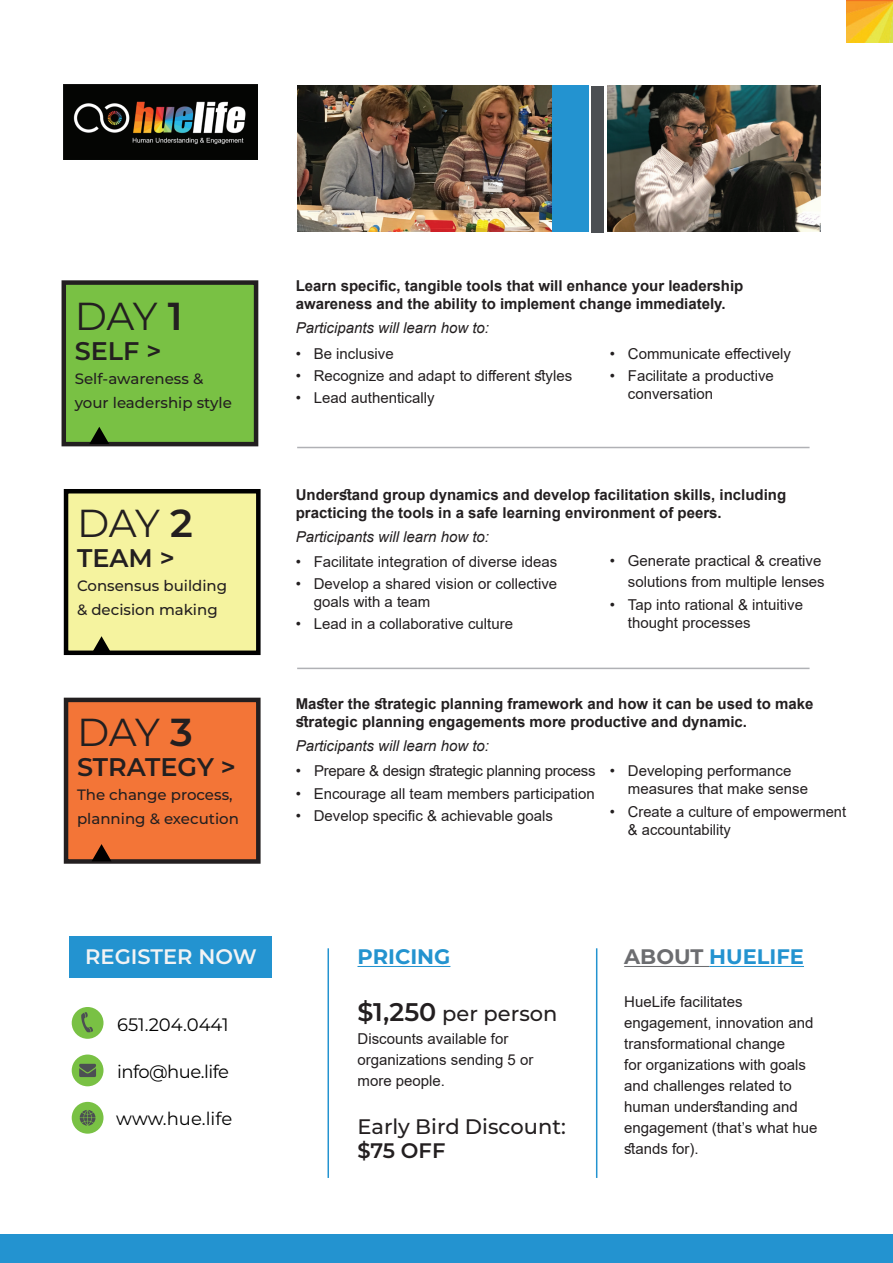
<style>
.page{position:relative;width:893px;height:1263px;background:#fff}
.page>*{position:absolute;margin:0;border:0;box-sizing:border-box;transform-origin:0 0}
.t1{font:39px "Montserrat";letter-spacing:-.025em;color:#231f20}
.t2{font:600 25.5px "Montserrat";color:#231f20}
.t3{font:500 21px "Montserrat";color:#231f20}
.t4{font:700 21px "Montserrat";color:#2393d0}
.t5{font:600 21px "Montserrat";color:#f2f3f4}
.t6{font:700 21px "Montserrat";color:#2393cf}
.t7{font:600 21px "Montserrat";color:#231f20}
.t8{font:18px "Montserrat";letter-spacing:-.005em;color:#000}
.t9{font:18px "Montserrat";letter-spacing:-.03em;color:#000}
.t10{font:15px/21px "Arial";color:#231f20}
.t11{font:700 15px/18px "Arial";color:#231f20}
.t12{font:500 15px/24px "Montserrat";color:#231f20}
.t13{font:italic 15px "Arial";color:#231f20}
.t14{font:15px "Arial";letter-spacing:-.02em;color:#231f20}
.s1{font-weight:600}
.s2{color:#6c6d70}
.s3{font-weight:600;font-size:25.5px}
</style>
<div class="page">
<div style="left:72px;top:1007px;width:32px;height:32px;background:#79c144;border-radius:50%"></div>
<div style="left:72px;top:1054px;width:32px;height:32px;background:#79c144;border-radius:50%"></div>
<div style="left:72px;top:1102px;width:32px;height:32px;background:#79c144;border-radius:50%"></div>
<img style="left:297px;top:85px;width:254px;height:147px">
<div style="left:64px;top:283px;width:192px;height:161px;background:#79c144"></div>
<div style="left:62px;top:280px;width:196px;height:166px;border:4px solid #231f20"></div>
<div style="left:70px;top:936px;width:202px;height:42px;background:#2393d0"></div>
<svg style="left:89px;top:427px;width:20px;height:17px"></svg>
<img style="left:847px;top:0;width:46px;height:42px">
<hr style="left:357px;top:966px;width:93px;height:1px;background:#2393cf">
<hr style="left:624px;top:966px;width:85px;height:1px;background:#6c6d70">
<hr style="left:709px;top:966px;width:95px;height:1px;background:#2393d0">
<div style="left:0;top:1234px;width:893px;height:29px;background:#2393d0"></div>
<hr style="left:327px;top:948px;width:2px;height:230px;background:#2393d0">
<hr style="left:596px;top:948px;width:1px;height:230px;background:#2393d0">
<svg style="left:81px;top:1012px;width:12px;height:20px"></svg>
<svg style="left:79px;top:1064px;width:17px;height:13px"></svg>
<svg style="left:80px;top:1110px;width:16px;height:16px"></svg>
<img style="left:64px;top:84px;width:193px;height:75px">
<div style="left:64px;top:489px;width:197px;height:166px;background:#f5f39f;border:4px solid #000"></div>
<svg style="left:92px;top:636px;width:20px;height:17px"></svg>
<div style="left:66px;top:700px;width:192px;height:161px;background:#f37537"></div>
<div style="left:64px;top:698px;width:197px;height:166px;border:4px solid #231f20"></div>
<svg style="left:92px;top:844px;width:20px;height:17px"></svg>
<img style="left:608px;top:85px;width:212px;height:147px">
<hr style="left:297px;top:447px;width:513px;height:1px;background:#b0b1b5">
<hr style="left:297px;top:668px;width:513px;height:1px;background:#b0b1b5">
<div style="left:552px;top:85px;width:36px;height:147px;background:#2393d0"></div>
<div style="left:591px;top:86px;width:13px;height:146px;background:#4c4f53"></div>
<h1 class="t1" style="left:75px;top:289px;width:110px">DAY <span class="s1">1</span></h1>
<h2 class="t2" style="left:75px;top:332px;width:88px">SELF &gt;</h2>
<p class="t12" style="left:75px;top:366px;width:159px">Self-awareness &amp; your leadership style</p>
<h1 class="t1" style="left:77px;top:497px;width:117px">DAY <span class="s1">2</span></h1>
<h2 class="t2" style="left:77px;top:540px;width:99px">TEAM &gt;</h2>
<p class="t12" style="left:77px;top:573px;width:152px">Consensus building &amp; decision making</p>
<h1 class="t1" style="left:77px;top:705px;width:117px">DAY <span class="s1">3</span></h1>
<h2 class="t2" style="left:77px;top:749px;width:160px">STRATEGY &gt;</h2>
<p class="t12" style="left:77px;top:782px;width:163px">The change process, planning &amp; execution</p>
<p class="t11" style="left:296px;top:277px;width:449px">Learn specific, tangible tools that will enhance your leadership awareness and the ability to implement change immediately.</p>
<p class="t13" style="left:296px;top:318px;width:195px">Participants will learn how to:</p>
<p class="t10" style="left:296px;top:343px;width:100px">• Be inclusive</p>
<p class="t10" style="left:296px;top:365px;width:278px">• Recognize and adapt to different styles</p>
<p class="t10" style="left:296px;top:387px;width:140px">• Lead authentically</p>
<p class="t10" style="left:610px;top:343px;width:183px">• Communicate effectively</p>
<p class="t10" style="left:628px;top:367px;width:147px;line-height:18px;text-indent:-18px">• Facilitate a productive conversation</p>
<p class="t11" style="left:296px;top:486px;width:492px">Understand group dynamics and develop facilitation skills, including practicing the tools in a safe learning environment of peers.</p>
<p class="t13" style="left:296px;top:527px;width:195px">Participants will learn how to:</p>
<p class="t10" style="left:296px;top:551px;width:263px">• Facilitate integration of diverse ideas</p>
<p class="t10" style="left:314px;top:574px;width:245px;line-height:18px;text-indent:-18px">• Develop a shared vision or collective goals with a team</p>
<p class="t10" style="left:296px;top:613px;width:219px">• Lead in a collaborative culture</p>
<p class="t10" style="left:610px;top:551px;width:216px;text-align:right">• Generate practical &amp; creative solutions from multiple lenses</p>
<p class="t10" style="left:628px;top:595px;width:177px;line-height:18px;text-indent:-18px">• Tap into rational &amp; intuitive thought processes</p>
<p class="t11" style="left:296px;top:694px;width:519px">Master the strategic planning framework and how it can be used to make strategic planning engagements more productive and dynamic.</p>
<p class="t13" style="left:296px;top:735px;width:195px">Participants will learn how to:</p>
<p class="t14" style="left:296px;top:761px;width:301px">• Prepare &amp; design strategic planning process</p>
<p class="t10" style="left:296px;top:783px;width:300px">• Encourage all team members participation</p>
<p class="t10" style="left:296px;top:805px;width:259px">• Develop specific &amp; achievable goals</p>
<p class="t10" style="left:628px;top:762px;width:182px;line-height:18px;text-indent:-18px">• Developing performance measures that make sense</p>
<p class="t10" style="left:628px;top:802px;width:220px;line-height:18px;text-indent:-18px">• Create a culture of empowerment &amp; accountability</p>
<h3 class="t5" style="left:85px;top:942px;width:173px">REGISTER NOW</h3>
<h3 class="t6" style="left:357px;top:942px;width:94px">PRICING</h3>
<h3 class="t4" style="left:624px;top:942px;width:181px"><span class="s2">ABOUT</span> HUELIFE</h3>
<p class="t8" style="left:117px;top:1012px;width:113px">651.204.0441</p>
<p class="t9" style="left:117px;top:1059px;width:113px">info@hue.life</p>
<p class="t8" style="left:116px;top:1106px;width:117px">www.hue.life</p>
<h3 class="t3" style="left:357px;top:999px;width:201px"><span class="s3">$1,250</span> per person</h3>
<p class="t10" style="left:357px;top:1028px;width:177px">Discounts available for organizations sending 5 or more people.</p>
<h3 class="t3" style="left:357px;top:1111px;width:210px">Early Bird Discount:</h3>
<h3 class="t7" style="left:357px;top:1135px;width:89px">$75 OFF</h3>
<p class="t10" style="left:624px;top:991px;width:195px">HueLife facilitates engagement, innovation and transformational change<br>for organizations with goals and challenges related to human understanding and engagement (that’s what hue stands for).</p>
</div>
